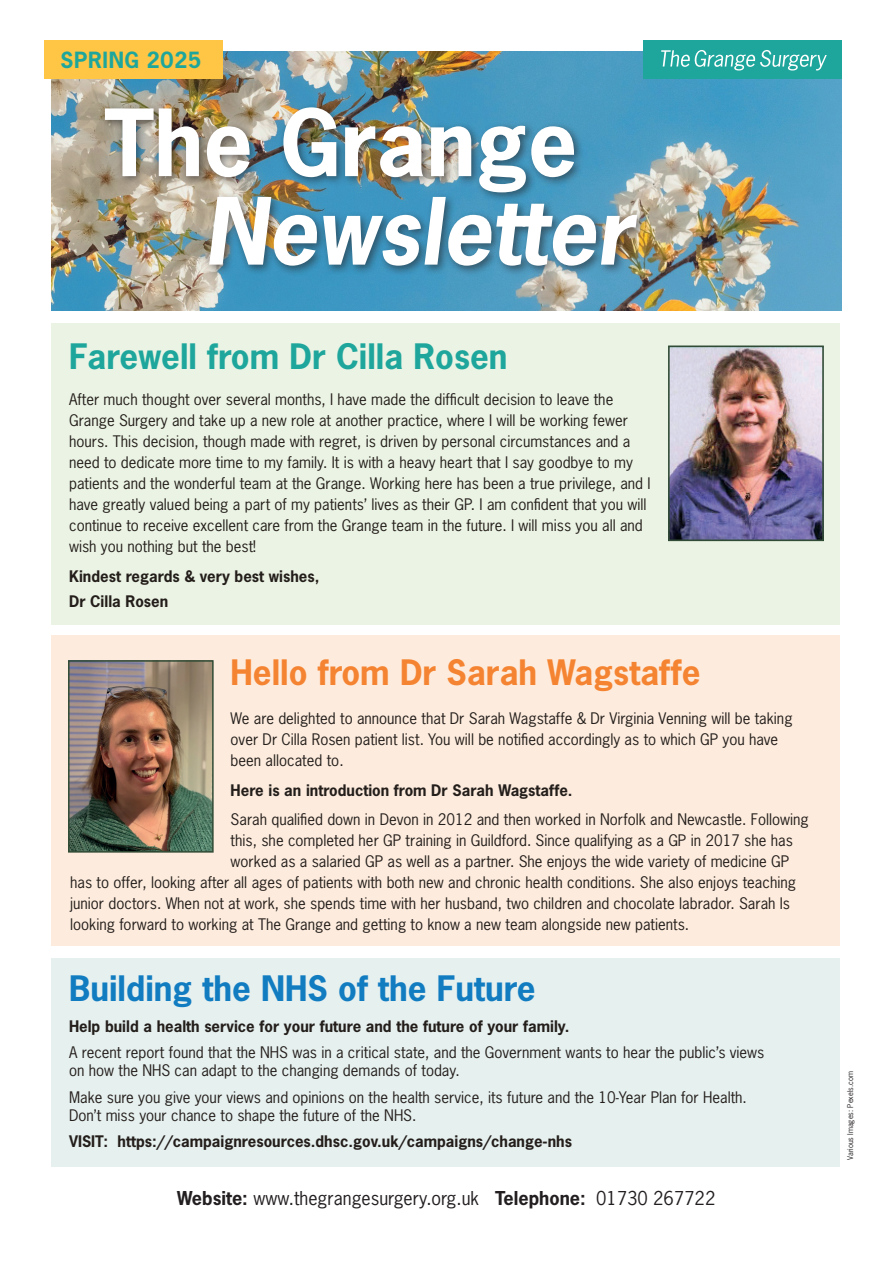
<style>
.page{position:relative;width:893px;height:1263px;background:#fff}
.page>*{position:absolute;margin:0;border:0;box-sizing:border-box;transform-origin:0 0}
.t1{font:italic 700 87px "News Gothic Std";color:#fff}
.t2{font:700 87px "News Gothic Std";color:#fff}
.t3{font:700 33px "News Gothic Std";color:#f58432}
.t4{font:700 33px "News Gothic Std";color:#127cc1}
.t5{font:700 33px "News Gothic Std";color:#1fa69c}
.t6{font:700 21px "News Gothic Std";letter-spacing:.03em;color:#1fa69c}
.t7{font:18px "News Gothic Std";color:#231f20}
.t8{font:15px/21px "News Gothic Std";color:#241e1b}
.t9{font:700 15px/25.5px "News Gothic Std";color:#241e1b}
.t10{font:7.5px "News Gothic Std";color:#231f20}
.s1{font-weight:700}
</style>
<div class="page">
<img style="left:51px;top:51px;width:791px;height:259px">
<div style="left:51px;top:323px;width:789px;height:302px;background:#ebf4e4"></div>
<div style="left:51px;top:636px;width:789px;height:310px;background:#fdecde"></div>
<div style="left:51px;top:958px;width:789px;height:208px;background:#e5f0ef"></div>
<div style="left:99px;top:103px;width:549px;height:174px;background:#231f20;opacity:.58"></div>
<div style="left:45px;top:40px;width:178px;height:39px;background:#fec644"></div>
<img style="left:671px;top:348px;width:150px;height:190px">
<div style="left:668px;top:345px;width:156px;height:196px;border:2px solid #314c36"></div>
<img style="left:71px;top:663px;width:140px;height:187px">
<div style="left:68px;top:660px;width:146px;height:193px;border:2px solid #314c36"></div>
<div style="left:643px;top:40px;width:199px;height:39px;background:#1fa69c"></div>
<svg style="left:661px;top:50px;width:166px;height:20px"></svg>
<h3 class="t6" style="left:61px;top:47px;width:142px">SPRING 2025</h3>
<h1 class="t2" style="left:104px;top:86px;width:475px">The Grange</h1>
<h1 class="t1" style="left:204px;top:174px;width:430px">Newsletter</h1>
<h2 class="t5" style="left:69px;top:335px;width:440px">Farewell from Dr Cilla Rosen</h2>
<p class="t8" style="left:69px;top:389px;width:583px">After much thought over several months, I have made the difficult decision to leave the Grange Surgery and take up a new role at another practice, where I will be working fewer hours. This decision, though made with regret, is driven by personal circumstances and a need to dedicate more time to my family. It is with a heavy heart that I say goodbye to my patients and the wonderful team at the Grange. Working here has been a true privilege, and I have greatly valued being a part of my patients’ lives as their GP. I am confident that you will continue to receive excellent care from the Grange team in the future. I will miss you all and wish you nothing but the best!</p>
<p class="t9" style="left:69px;top:563px;width:252px">Kindest regards &amp; very best wishes,<br>Dr Cilla Rosen</p>
<h2 class="t3" style="left:231px;top:650px;width:471px">Hello from Dr Sarah Wagstaffe</h2>
<p class="t8" style="left:231px;top:708px;width:563px">We are delighted to announce that Dr Sarah Wagstaffe &amp; Dr Virginia Venning will be taking over Dr Cilla Rosen patient list. You will be notified accordingly as to which GP you have been allocated to.</p>
<p class="t9" style="left:231px;top:777px;width:343px">Here is an introduction from Dr Sarah Wagstaffe.</p>
<p class="t8" style="left:231px;top:809px;width:580px">Sarah qualified down in Devon in 2012 and then worked in Norfolk and Newcastle. Following</p>
<p class="t8" style="left:231px;top:830px;width:564px">this, she completed her GP training in Guildford. Since qualifying as a GP in 2017 she has</p>
<p class="t8" style="left:231px;top:851px;width:560px">worked as a salaried GP as well as a partner. She enjoys the wide variety of medicine GP</p>
<p class="t8" style="left:70px;top:872px;width:727px">has to offer, looking after all ages of patients with both new and chronic health conditions. She also enjoys teaching</p>
<p class="t8" style="left:70px;top:893px;width:721px">junior doctors. When not at work, she spends time with her husband, two children and chocolate labrador. Sarah Is</p>
<p class="t8" style="left:70px;top:914px;width:621px">looking forward to working at The Grange and getting to know a new team alongside new patients.</p>
<h2 class="t4" style="left:69px;top:966px;width:468px">Building the NHS of the Future</h2>
<p class="t9" style="left:69px;top:1013px;width:502px">Help build a health service for your future and the future of your family.</p>
<p class="t8" style="left:69px;top:1043px;width:697px;line-height:18px">A recent report found that the NHS was in a critical state, and the Government wants to hear the public’s views on how the NHS can adapt to the changing demands of today.</p>
<p class="t8" style="left:69px;top:1088px;width:679px;line-height:18px">Make sure you give your views and opinions on the health service, its future and the 10-Year Plan for Health.<br>Don’t miss your chance to shape the future of the NHS.</p>
<p class="t9" style="left:69px;top:1128px;width:504px">VISIT: https://campaignresources.dhsc.gov.uk/campaigns/change-nhs</p>
<p class="t7" style="left:177px;top:1186px;width:540px"><span class="s1">Website:</span> www.thegrangesurgery.org.uk <span class="s1">Telephone:</span> 01730 267722</p>
<p class="t10" style="left:845px;top:1160px;width:90px;rotate:-90deg">Various Images: Pexels.com</p>
</div>
